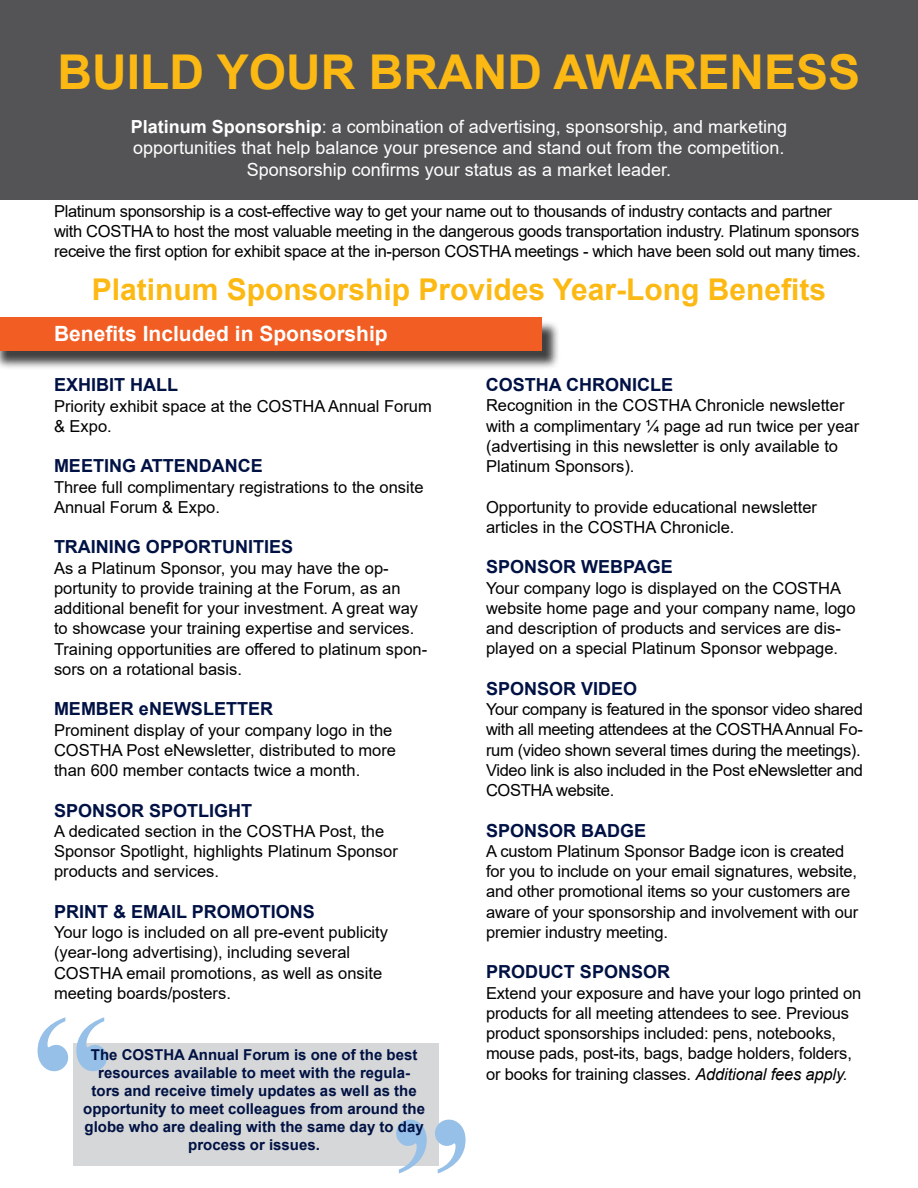
<style>
.page{position:relative;width:918px;height:1188px;background:#fff}
.page>*{position:absolute;margin:0;border:0;box-sizing:border-box;transform-origin:0 0}
.t1{font:700 165.3px "Times New Roman";color:#96c0e7}
.t2{font:700 48px "Arial";color:#fdb913}
.t3{font:700 30px "Arial";color:#fdb913}
.t4{font:700 21px "Arial";color:#fff}
.t5{font:18px/21.6px "Arial";color:#fff;text-align:center}
.t6{font:700 18px "Arial";color:#001143}
.t7{font:16.5px/20.2px "Arial";color:#000}
.t8{font:16.5px/20.2px "Arial";letter-spacing:-.02em;color:#000}
.t9{font:700 15px/18px "Arial";color:#001143;text-align:center}
.s1{font-weight:700}
.s2{font-style:italic}
</style>
<div class="page">
<div style="left:73px;top:1043px;width:365px;height:123px;background:#d5d7d8"></div>
<div style="left:0;top:0;width:918px;height:199px;background:#545456"></div>
<div style="left:0;top:320px;width:561px;height:50px;background:#000;opacity:.75"></div>
<div style="left:0;top:318px;width:542px;height:33px;background:#f15d22"></div>
<h2 class="t2" style="left:58px;top:38px;width:804px">BUILD YOUR BRAND AWARENESS</h2>
<p class="t5" style="left:131px;top:116px;width:658px"><span class="s1">Platinum Sponsorship</span>: a combination of advertising, sponsorship, and marketing opportunities that help balance your presence and stand out from the competition.<br>Sponsorship confirms your status as a market leader.</p>
<p class="t8" style="left:54px;top:201px;width:808px;line-height:19.8px">Platinum sponsorship is a cost-effective way to get your name out to thousands of industry contacts and partner with COSTHA to host the most valuable meeting in the dangerous goods transportation industry. Platinum sponsors receive the first option for exhibit space at the in-person COSTHA meetings - which have been sold out many times.</p>
<h3 class="t3" style="left:92px;top:268px;width:736px">Platinum Sponsorship Provides Year-Long Benefits</h3>
<p class="t4" style="left:54px;top:319px;width:335px">Benefits Included in Sponsorship</p>
<p class="t6" style="left:54px;top:372px;width:126px">EXHIBIT HALL</p>
<p class="t7" style="left:54px;top:396px;width:379px">Priority exhibit space at the COSTHA Annual Forum &amp; Expo.</p>
<p class="t6" style="left:54px;top:453px;width:210px">MEETING ATTENDANCE</p>
<p class="t7" style="left:54px;top:477px;width:371px">Three full complimentary registrations to the onsite<br>Annual Forum &amp; Expo.</p>
<p class="t6" style="left:54px;top:534px;width:241px">TRAINING OPPORTUNITIES</p>
<p class="t7" style="left:54px;top:558px;width:375px">As a Platinum Sponsor, you may have the op&shy;portunity to provide training at the Forum, as an additional benefit for your investment. A great way to showcase your training expertise and services.<br>Training opportunities are offered to platinum spon&shy;sors on a rotational basis.</p>
<p class="t6" style="left:54px;top:696px;width:221px">MEMBER eNEWSLETTER</p>
<p class="t7" style="left:54px;top:720px;width:344px">Prominent display of your company logo in the<br>COSTHA Post eNewsletter, distributed to more than 600 member contacts twice a month.</p>
<p class="t6" style="left:54px;top:798px;width:200px">SPONSOR SPOTLIGHT</p>
<p class="t7" style="left:54px;top:821px;width:345px">A dedicated section in the COSTHA Post, the<br>Sponsor Spotlight, highlights Platinum Sponsor products and services.</p>
<p class="t6" style="left:54px;top:899px;width:262px">PRINT &amp; EMAIL PROMOTIONS</p>
<p class="t7" style="left:54px;top:922px;width:336px">Your logo is included on all pre-event publicity (year-long advertising), including several COSTHA email promotions, as well as onsite meeting boards/posters.</p>
<h1 class="t1" style="left:31px;top:955px;width:84px">“</h1>
<p class="t9" style="left:83px;top:1046px;width:343px">The COSTHA Annual Forum is one of the best resources available to meet with the regula&shy;tors and receive timely updates as well as the opportunity to meet colleagues from around the globe who are dealing with the same day to day process or issues.</p>
<h1 class="t1" style="left:389px;top:1057px;width:84px">”</h1>
<p class="t6" style="left:486px;top:372px;width:189px">COSTHA CHRONICLE</p>
<p class="t7" style="left:486px;top:395px;width:375px">Recognition in the COSTHA Chronicle newsletter with a complimentary ¼ page ad run twice per year (advertising in this newsletter is only available to Platinum Sponsors).</p>
<p class="t7" style="left:486px;top:497px;width:333px">Opportunity to provide educational newsletter articles in the COSTHA Chronicle.</p>
<p class="t6" style="left:486px;top:554px;width:188px">SPONSOR WEBPAGE</p>
<p class="t7" style="left:486px;top:578px;width:371px">Your company logo is displayed on the COSTHA website home page and your company name, logo and description of products and services are dis&shy;played on a special Platinum Sponsor webpage.</p>
<p class="t6" style="left:486px;top:676px;width:153px">SPONSOR VIDEO</p>
<p class="t8" style="left:486px;top:699px;width:379px">Your company is featured in the sponsor video shared with all meeting attendees at the COSTHA Annual Fo&shy;rum (video shown several times during the meetings).<br>Video link is also included in the Post eNewsletter and COSTHA website.</p>
<p class="t6" style="left:486px;top:818px;width:162px">SPONSOR BADGE</p>
<p class="t7" style="left:486px;top:841px;width:374px">A custom Platinum Sponsor Badge icon is created for you to include on your email signatures, website, and other promotional items so your customers are aware of your sponsorship and involvement with our premier industry meeting.</p>
<p class="t6" style="left:486px;top:959px;width:186px">PRODUCT SPONSOR</p>
<p class="t7" style="left:486px;top:983px;width:377px">Extend your exposure and have your logo printed on products for all meeting attendees to see. Previous product sponsorships included: pens, notebooks, mouse pads, post-its, bags, badge holders, folders, or books for training classes. <span class="s2">Additional fees apply.</span></p>
</div>
